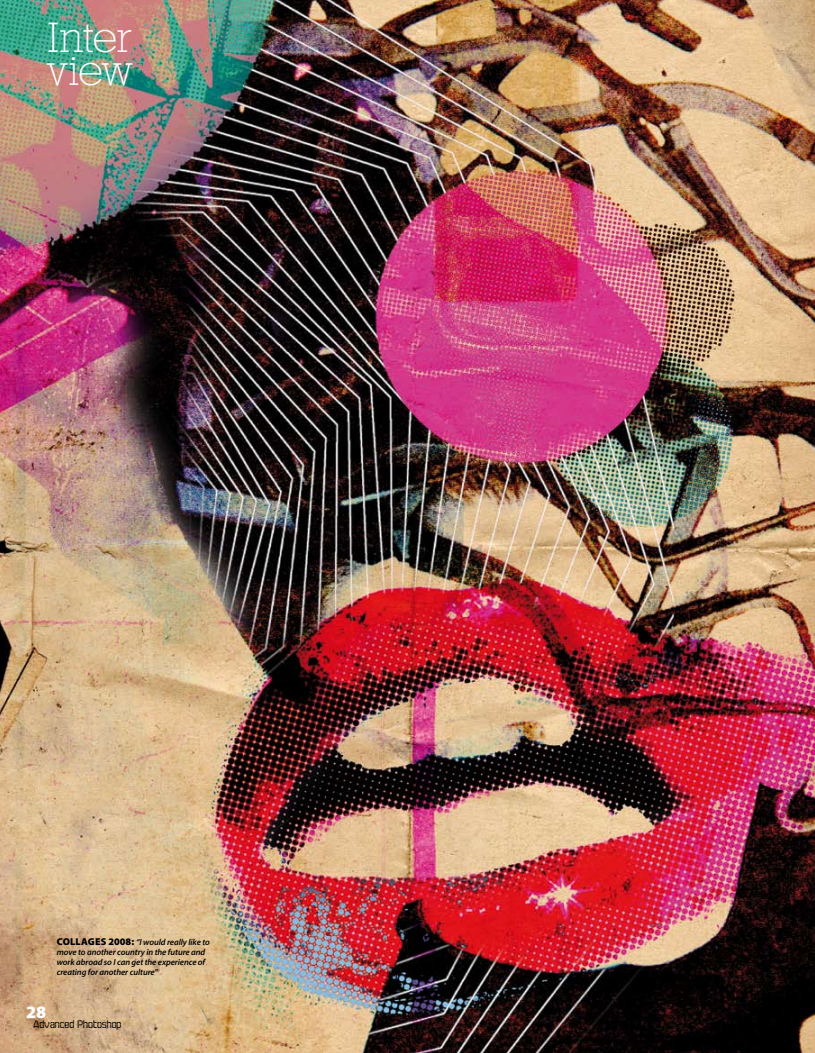
<style>
.page{position:relative;width:815px;height:1053px;background:#fff}
.page>*{position:absolute;margin:0;border:0;box-sizing:border-box;transform-origin:0 0}
.t1{font:200 40.88px/32.6px "Stafford";letter-spacing:-.015em;color:#fff}
.t2{font:900 17.5px "Myriad Pro";color:#fff}
.t3{font:12.5px "Seize Open";color:#000}
.t4{font:italic 600 8.75px/10px "Myriad Pro";letter-spacing:-.01em;color:#000}
.s1{font-weight:900;font-style:normal;font-size:10px}
</style>
<div class="page">
<img style="left:0;top:0;width:815px;height:1052px">
<h1 class="t1" style="left:48px;top:22px;width:86px">Inter view</h1>
<p class="t4" style="left:57px;top:936px;width:155px"><span class="s1">COLL AGES 2008:</span> “I would really like to move to another country in the future and work abroad so I can get the experience of creating for another culture”</p>
<h2 class="t2" style="left:26px;top:999px;width:21px">28</h2>
<h3 class="t3" style="left:34px;top:1017px;width:89px">Advanced Photoshop</h3>
</div>
